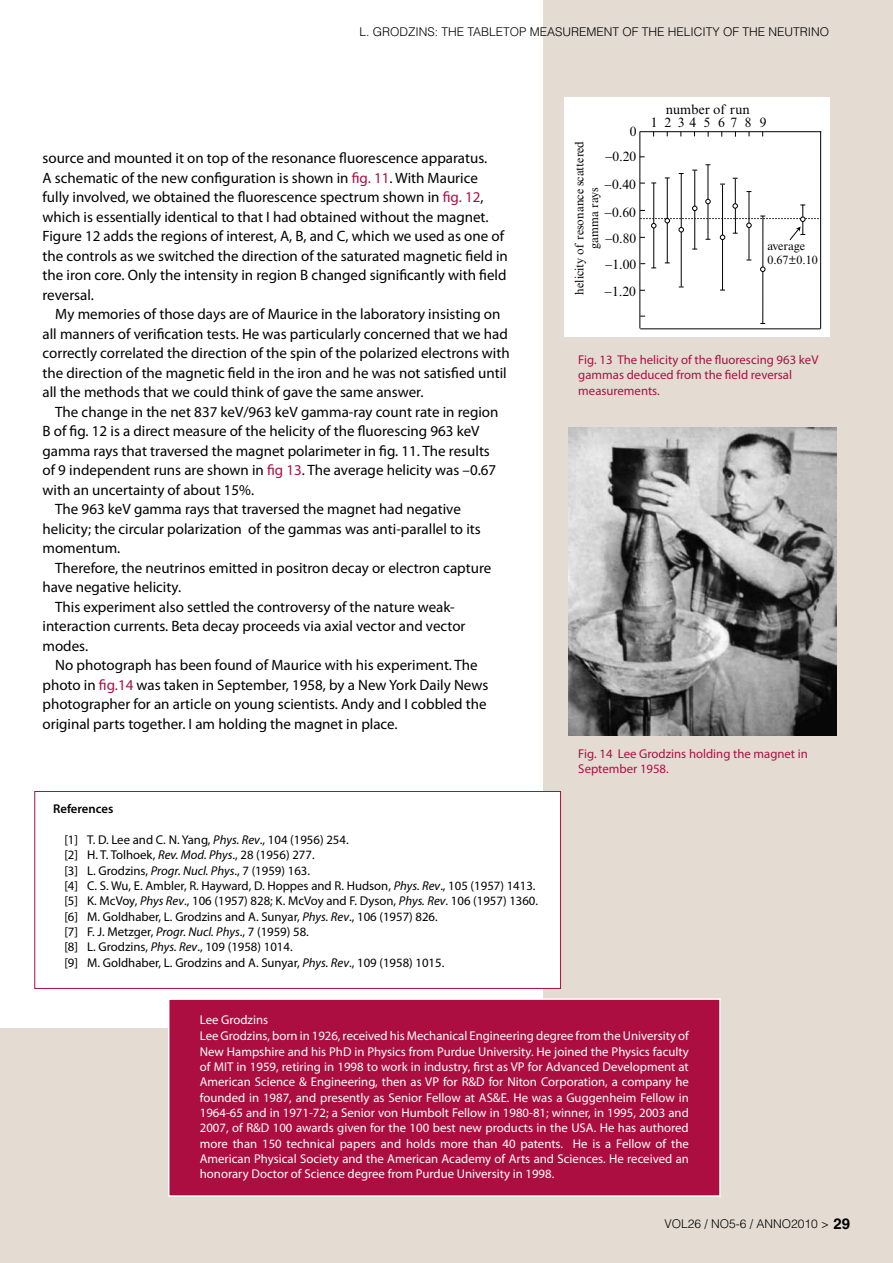
<style>
.page{position:relative;width:893px;height:1263px;background:#fff}
.page>*{position:absolute;margin:0;border:0;box-sizing:border-box;transform-origin:0 0}
.t1{font:15px/19.5px "Myriad Pro";color:#000}
.t2{font:700 15px "Helvetica LT Std";color:#000}
.t3{font:13.5px/26.5px "Times New Roman MT Std";color:#000;text-align:right}
.t4{font:13.5px "Times New Roman MT Std";letter-spacing:.54em;color:#000}
.t5{font:12.75px/15.3px "Myriad Pro";color:#fff}
.t6{font:12.75px/15.3px "Myriad Pro";color:#000}
.t7{font:12.75px/15.3px "Myriad Pro";color:#ad0e42}
.t8{font:600 12.75px "Myriad Pro";color:#000}
.t9{font:300 12px "Helvetica LT Std";color:#000}
.t10{font:12px/14.4px "Times New Roman MT Std";color:#000}
.s1{color:#ad0e42}
.s2{font-style:italic}
</style>
<div class="page">
<div style="left:0;top:1028px;width:893px;height:235px;background:#e4dcd2"></div>
<div style="left:544px;top:0;width:349px;height:1165px;background:#e4dcd2"></div>
<div style="left:168px;top:998px;width:553px;height:199px;background:#ad0e42;border:2px solid #fff"></div>
<div style="left:564px;top:97px;width:265px;height:240px;background:#fff"></div>
<hr style="left:640px;top:131px;width:181px;height:1px;background:#000">
<hr style="left:820px;top:132px;width:1px;height:197px;background:#000">
<hr style="left:640px;top:328px;width:180px;height:1px;background:#000">
<hr style="left:639px;top:132px;width:1px;height:196px;background:#000">
<hr style="left:653px;top:183px;width:1px;height:85px;background:#000">
<hr style="left:667px;top:178px;width:1px;height:85px;background:#000">
<hr style="left:681px;top:174px;width:1px;height:113px;background:#000">
<hr style="left:694px;top:170px;width:1px;height:79px;background:#000">
<hr style="left:708px;top:165px;width:1px;height:74px;background:#000">
<hr style="left:722px;top:184px;width:1px;height:106px;background:#000">
<hr style="left:735px;top:179px;width:1px;height:54px;background:#000">
<hr style="left:749px;top:191px;width:1px;height:69px;background:#000">
<hr style="left:762px;top:216px;width:1px;height:107px;background:#000">
<svg style="left:760px;top:267px;width:5px;height:5px"></svg>
<svg style="left:640px;top:199px;width:181px;height:42px"></svg>
<img style="left:568px;top:427px;width:268px;height:309px">
<div style="left:34px;top:791px;width:527px;height:198px;background:#fff;border:1px solid #ad0e42"></div>
<p class="t9" style="left:359px;top:24px;width:471px">L. GRODZINS: THE TABLETOP MEASUREMENT OF THE HELICITY OF THE NEUTRINO</p>
<p class="t1" style="left:43px;top:148px;width:467px">source and mounted it on top of the resonance fluorescence apparatus.<br>A schematic of the new configuration is shown in <span class="s1">fig. 11</span>. With Maurice fully involved, we obtained the fluorescence spectrum shown in <span class="s1">fig. 12</span>, which is essentially identical to that I had obtained without the magnet.<br>Figure 12 adds the regions of interest, A, B, and C, which we used as one of the controls as we switched the direction of the saturated magnetic field in the iron core. Only the intensity in region B changed significantly with field reversal.</p>
<p class="t1" style="left:43px;top:304px;width:469px;text-indent:13px">My memories of those days are of Maurice in the laboratory insisting on all manners of verification tests. He was particularly concerned that we had correctly correlated the direction of the spin of the polarized electrons with the direction of the magnetic field in the iron and he was not satisfied until all the methods that we could think of gave the same answer.</p>
<p class="t1" style="left:55px;top:402px;width:445px">The change in the net 837 keV/963 keV gamma-ray count rate in region</p>
<p class="t1" style="left:43px;top:421px;width:439px">B of fig. 12 is a direct measure of the helicity of the fluorescing 963 keV</p>
<p class="t1" style="left:43px;top:441px;width:449px">gamma rays that traversed the magnet polarimeter in fig. 11. The results</p>
<p class="t1" style="left:43px;top:460px;width:455px">of 9 independent runs are shown in <span class="s1">fig 13</span>. The average helicity was –0.67</p>
<p class="t1" style="left:43px;top:480px;width:213px">with an uncertainty of about 15%.</p>
<p class="t1" style="left:55px;top:499px;width:407px">The 963 keV gamma rays that traversed the magnet had negative</p>
<p class="t1" style="left:43px;top:519px;width:440px">helicity; the circular polarization of the gammas was anti-parallel to its</p>
<p class="t1" style="left:43px;top:538px;width:79px">momentum.</p>
<p class="t1" style="left:55px;top:558px;width:437px">Therefore, the neutrinos emitted in positron decay or electron capture</p>
<p class="t1" style="left:43px;top:577px;width:140px">have negative helicity.</p>
<p class="t1" style="left:55px;top:597px;width:401px">This experiment also settled the controversy of the nature weak-</p>
<p class="t1" style="left:43px;top:616px;width:424px">interaction currents. Beta decay proceeds via axial vector and vector</p>
<p class="t1" style="left:43px;top:636px;width:47px">modes.</p>
<p class="t1" style="left:55px;top:655px;width:424px">No photograph has been found of Maurice with his experiment. The</p>
<p class="t1" style="left:43px;top:675px;width:447px">photo in <span class="s1">fig.14</span> was taken in September, 1958, by a New York Daily News</p>
<p class="t1" style="left:43px;top:694px;width:446px">photographer for an article on young scientists. Andy and I cobbled the</p>
<p class="t1" style="left:43px;top:714px;width:357px">original parts together. I am holding the magnet in place.</p>
<p class="t8" style="left:53px;top:801px;width:62px">References</p>
<p class="t6" style="left:64px;top:832px;width:475px">[1] T. D. Lee and C. N. Yang, <span class="s2">Phys. Rev</span>., 104 (1956) 254.<br>[2] H. T. Tolhoek, <span class="s2">Rev. Mod. Phys</span>., 28 (1956) 277.<br>[3] L. Grodzins, <span class="s2">Progr. Nucl. Phys</span>., 7 (1959) 163.<br>[4] C. S. Wu, E. Ambler, R. Hayward, D. Hoppes and R. Hudson, <span class="s2">Phys. Rev</span>., 105 (1957) 1413. [5] K. McVoy, <span class="s2">Phys Rev</span>., 106 (1957) 828; K. McVoy and F. Dyson, <span class="s2">Phys. Rev</span>. 106 (1957) 1360. [6] M. Goldhaber, L. Grodzins and A. Sunyar, <span class="s2">Phys. Rev</span>., 106 (1957) 826.<br>[7] F. J. Metzger, <span class="s2">Progr. Nucl. Phys</span>., 7 (1959) 58.<br>[8] L. Grodzins, <span class="s2">Phys. Rev</span>., 109 (1958) 1014.<br>[9] M. Goldhaber, L. Grodzins and A. Sunyar, <span class="s2">Phys. Rev</span>., 109 (1958) 1015.</p>
<p class="t3" style="left:605px;top:119px;width:33px;line-height:25.2px">0 −0.20</p>
<p class="t3" style="left:605px;top:171px;width:33px;text-align:justify">−0.40 −0.60 −0.80 −1.00 −1.20</p>
<p class="t10" style="left:572px;top:295px;width:155px;text-align:center;rotate:-90deg">helicity of resonance scattered gamma rays</p>
<p class="t3" style="left:666px;top:96px;width:86px">number of run</p>
<p class="t4" style="left:651px;top:115px;width:117px">123456789</p>
<p class="t10" style="left:767px;top:239px;width:52px">average<br>0.67±0.10</p>
<p class="t7" style="left:578px;top:352px;width:242px">Fig. 13 The helicity of the fluorescing 963 keV gammas deduced from the field reversal measurements.</p>
<p class="t7" style="left:578px;top:746px;width:231px">Fig. 14 Lee Grodzins holding the magnet in<br>September 1958.</p>
<p class="t5" style="left:200px;top:1011px;width:490px;line-height:16.8px">Lee Grodzins<br>Lee Grodzins, born in 1926, received his Mechanical Engineering degree from the University of</p>
<p class="t5" style="left:200px;top:1044px;width:491px;text-align:justify">New Hampshire and his PhD in Physics from Purdue University. He joined the Physics faculty of MIT in 1959, retiring in 1998 to work in industry, first as VP for Advanced Development at American Science &amp; Engineering, then as VP for R&amp;D for Niton Corporation, a company he founded in 1987, and presently as Senior Fellow at AS&amp;E. He was a Guggenheim Fellow in 1964-65 and in 1971-72; a Senior von Humbolt Fellow in 1980-81; winner, in 1995, 2003 and 2007, of R&amp;D 100 awards given for the 100 best new products in the USA. He has authored more than 150 technical papers and holds more than 40 patents. He is a Fellow of the American Physical Society and the American Academy of Arts and Sciences. He received an honorary Doctor of Science degree from Purdue University in 1998.</p>
<p class="t9" style="left:664px;top:1216px;width:166px">VOL26 / NO5-6 / ANNO2010 &gt;</p>
<p class="t2" style="left:833px;top:1214px;width:18px">29</p>
</div>
